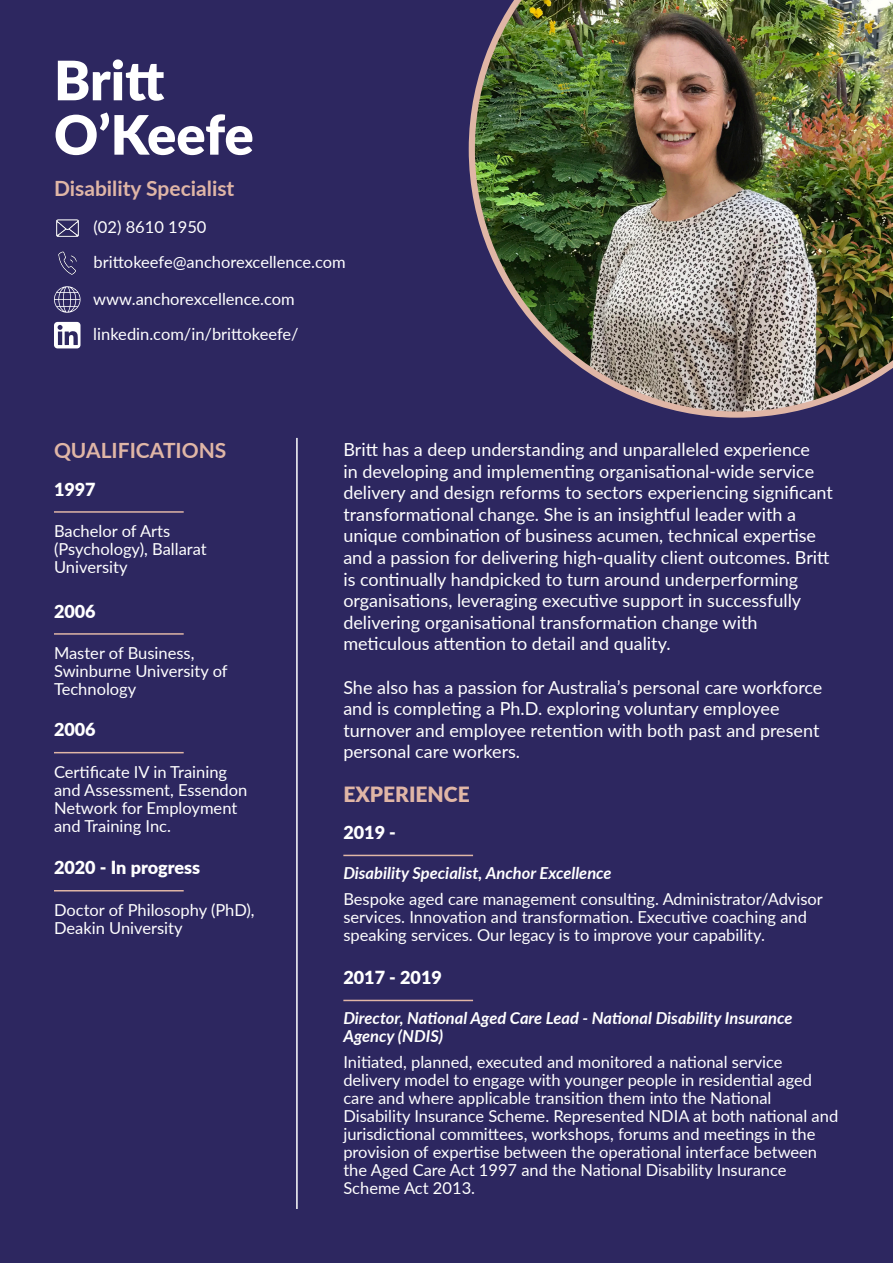
<style>
.page{position:relative;width:893px;height:1263px;background:#2d2760}
.page>*{position:absolute;margin:0;border:0;box-sizing:border-box;transform-origin:0 0}
.t1{font:900 54.3px "Lato";letter-spacing:-.01em;color:#fff}
.t2{font:700 21px "Lato";color:#e0b6a6}
.t3{font:900 21px "Lato";color:#e0b6a6}
.t4{font:18px/21.6px "Lato";color:#fff}
.t5{font:900 18px "Lato";color:#fff}
.t6{font:16.5px/18px "Lato";color:#fff}
.t7{font:italic 700 16.5px/18px "Lato";color:#fff}
</style>
<div class="page">
<svg style="left:469px;top:92px;width:328px;height:326px"></svg>
<img style="left:475px;top:0;width:418px;height:411px">
<hr style="left:54px;top:752px;width:130px;height:1px;background:#e0b6a6">
<hr style="left:54px;top:633px;width:130px;height:2px;background:#e0b6a6">
<hr style="left:54px;top:511px;width:130px;height:2px;background:#e0b6a6">
<hr style="left:54px;top:890px;width:130px;height:1px;background:#e0b6a6">
<img style="left:56px;top:219px;width:23px;height:18px">
<img style="left:58px;top:251px;width:19px;height:24px">
<svg style="left:54px;top:322px;width:27px;height:26px"></svg>
<svg style="left:54px;top:286px;width:27px;height:27px"></svg>
<hr style="left:296px;top:438px;width:2px;height:771px;background:#fff">
<hr style="left:343px;top:855px;width:130px;height:1px;background:#e0b6a6">
<hr style="left:343px;top:1000px;width:130px;height:1px;background:#e0b6a6">
<p class="t1" style="left:54px;top:40px;width:112px">Britt</p>
<p class="t1" style="left:54px;top:94px;width:201px">O’Keefe</p>
<p class="t2" style="left:54px;top:173px;width:182px">Disability Specialist</p>
<p class="t6" style="left:94px;top:217px;width:114px">(02) 8610 1950</p>
<p class="t6" style="left:94px;top:252px;width:254px">brittokeefe@anchorexcellence.com</p>
<p class="t6" style="left:93px;top:289px;width:203px">www.anchorexcellence.com</p>
<p class="t6" style="left:93px;top:325px;width:207px">linkedin.com/in/brittokeefe/</p>
<p class="t2" style="left:54px;top:435px;width:174px">QUALIFICATIONS</p>
<p class="t4" style="left:343px;top:438px;width:491px">Britt has a deep understanding and unparalleled experience<br>in developing and implementing organisational-wide service delivery and design reforms to sectors experiencing significant transformational change. She is an insightful leader with a unique combination of business acumen, technical expertise and a passion for delivering high-quality client outcomes. Britt is continually handpicked to turn around underperforming organisations, leveraging executive support in successfully delivering organisational transformation change with meticulous attention to detail and quality.</p>
<p class="t4" style="left:343px;top:675px;width:481px">She also has a passion for Australia’s personal care workforce and is completing a Ph.D. exploring voluntary employee turnover and employee retention with both past and present personal care workers.</p>
<p class="t5" style="left:54px;top:475px;width:43px">1997</p>
<p class="t6" style="left:54px;top:521px;width:154px">Bachelor of Arts (Psychology), Ballarat<br>University</p>
<p class="t5" style="left:54px;top:597px;width:43px">2006</p>
<p class="t6" style="left:54px;top:643px;width:175px">Master of Business,<br>Swinburne University of<br>Technology</p>
<p class="t5" style="left:54px;top:716px;width:43px">2006</p>
<p class="t6" style="left:54px;top:762px;width:195px">Certificate IV in Training and Assessment, Essendon<br>Network for Employment and Training Inc.</p>
<p class="t3" style="left:343px;top:778px;width:128px">EXPERIENCE</p>
<p class="t5" style="left:343px;top:819px;width:54px">2019 -</p>
<p class="t5" style="left:54px;top:854px;width:148px">2020 - In progress</p>
<p class="t6" style="left:54px;top:900px;width:202px">Doctor of Philosophy (PhD),<br>Deakin University</p>
<p class="t7" style="left:343px;top:863px;width:270px">Disability Specialist, Anchor Excellence</p>
<p class="t6" style="left:343px;top:889px;width:481px">Bespoke aged care management consulting. Administrator/Advisor services. Innovation and transformation. Executive coaching and speaking services. Our legacy is to improve your capability.</p>
<p class="t5" style="left:343px;top:964px;width:100px">2017 - 2019</p>
<p class="t7" style="left:343px;top:1008px;width:450px">Director, National Aged Care Lead - National Disability Insurance<br>Agency (NDIS)</p>
<p class="t6" style="left:343px;top:1052px;width:470px">Initiated, planned, executed and monitored a national service delivery model to engage with younger people in residential aged care and where applicable transition them into the National</p>
<p class="t6" style="left:343px;top:1106px;width:496px">Disability Insurance Scheme. Represented NDIA at both national and jurisdictional committees, workshops, forums and meetings in the provision of expertise between the operational interface between the Aged Care Act 1997 and the National Disability Insurance Scheme Act 2013.</p>
</div>
